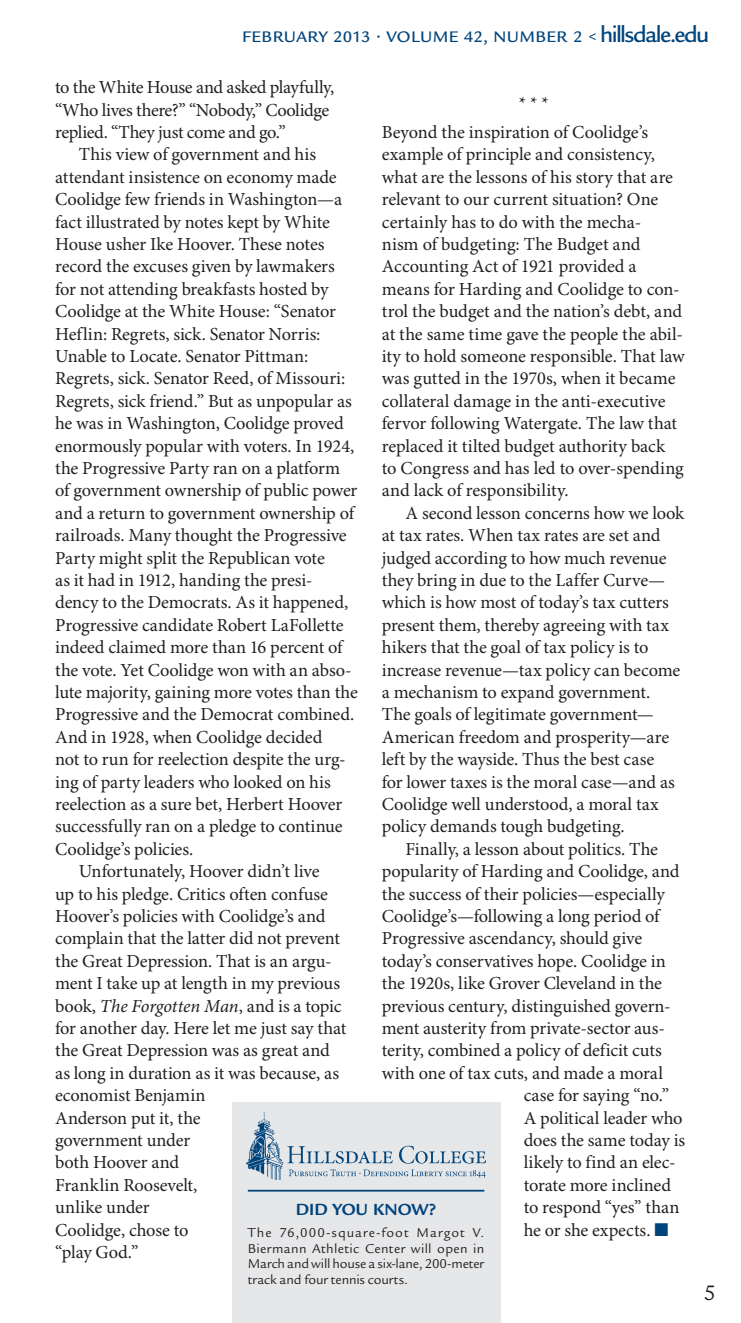
<style>
.page{position:relative;width:741px;height:1323px;background:#fff}
.page>*{position:absolute;margin:0;border:0;box-sizing:border-box;transform-origin:0 0}
.t1{font:22.75px "Legacy Sans";color:#231f20}
.t2{font:18.38px/22.4px "Minion Pro";letter-spacing:-.01em;color:#231f20}
.t3{font:18.38px "Minion Pro";letter-spacing:.01em;color:#231f20}
.t4{font:700 17.5px "Legacy Sans";color:#00447c}
.t5{font:500 16.62px "Legacy Sans";letter-spacing:.025em;color:#00447c;scale:1.05 1}
.t6{font:14px/15.8px "Legacy Sans";color:#231f20;text-align:justify}
.s1{font-weight:400}
.s2{font-size:24.5px}
.s3{font-style:italic}
.s4{color:#00447c}
</style>
<div class="page">
<div style="left:232px;top:1103px;width:268px;height:220px;background:#e6e7e8"></div>
<hr style="left:248px;top:1190px;width:236px;height:2px;background:#00447c">
<img style="left:246px;top:1113px;width:239px;height:67px">
<p class="t5" style="left:242px;top:27px;width:446px">FEBRUARY 2013 • VOLUME 42, NUMBER 2 <span class="s1">&lt;</span> <span class="s2">HILLSDALE.EDU</span></p>
<p class="t2" style="left:55px;top:77px;width:280px">to the White House and asked playfully, “Who lives there?” “Nobody,” Coolidge replied. “They just come and go.”</p>
<p class="t2" style="left:79px;top:144px;width:239px">This view of government and his</p>
<p class="t2" style="left:55px;top:167px;width:283px">attendant insistence on economy made</p>
<p class="t2" style="left:55px;top:189px;width:288px">Coolidge few friends in Washington—a</p>
<p class="t2" style="left:55px;top:211px;width:276px">fact illustrated by notes kept by White</p>
<p class="t2" style="left:55px;top:234px;width:271px">House usher Ike Hoover. These notes</p>
<p class="t2" style="left:55px;top:256px;width:281px">record the excuses given by lawmakers</p>
<p class="t2" style="left:55px;top:279px;width:275px">for not attending breakfasts hosted by</p>
<p class="t2" style="left:55px;top:301px;width:282px">Coolidge at the White House: “Senator</p>
<p class="t2" style="left:55px;top:323px;width:266px">Heflin: Regrets, sick. Senator Norris:</p>
<p class="t2" style="left:55px;top:346px;width:255px">Unable to Locate. Senator Pittman:</p>
<p class="t2" style="left:55px;top:368px;width:291px">Regrets, sick. Senator Reed, of Missouri:</p>
<p class="t2" style="left:55px;top:391px;width:298px">Regrets, sick friend.” But as unpopular as</p>
<p class="t2" style="left:55px;top:413px;width:290px">he was in Washington, Coolidge proved</p>
<p class="t2" style="left:55px;top:435px;width:300px">enormously popular with voters. In 1924,</p>
<p class="t2" style="left:55px;top:458px;width:286px">the Progressive Party ran on a platform</p>
<p class="t2" style="left:55px;top:480px;width:304px">of government ownership of public power</p>
<p class="t2" style="left:55px;top:503px;width:300px">and a return to government ownership of</p>
<p class="t2" style="left:55px;top:525px;width:293px">railroads. Many thought the Progressive</p>
<p class="t2" style="left:55px;top:547px;width:271px">Party might split the Republican vote</p>
<p class="t2" style="left:55px;top:570px;width:258px">as it had in 1912, handing the presi-</p>
<p class="t2" style="left:55px;top:592px;width:294px">dency to the Democrats. As it happened,</p>
<p class="t2" style="left:55px;top:615px;width:290px">Progressive candidate Robert LaFollette</p>
<p class="t2" style="left:55px;top:637px;width:289px">indeed claimed more than 16 percent of</p>
<p class="t2" style="left:55px;top:659px;width:298px">the vote. Yet Coolidge won with an abso-</p>
<p class="t2" style="left:55px;top:682px;width:304px">lute majority, gaining more votes than the</p>
<p class="t2" style="left:55px;top:704px;width:300px">Progressive and the Democrat combined.</p>
<p class="t2" style="left:55px;top:727px;width:268px">And in 1928, when Coolidge decided</p>
<p class="t2" style="left:55px;top:749px;width:292px">not to run for reelection despite the urg-</p>
<p class="t2" style="left:55px;top:771px;width:277px">ing of party leaders who looked on his</p>
<p class="t2" style="left:55px;top:794px;width:288px">reelection as a sure bet, Herbert Hoover</p>
<p class="t2" style="left:55px;top:816px;width:289px">successfully ran on a pledge to continue</p>
<p class="t2" style="left:55px;top:839px;width:140px">Coolidge’s policies.</p>
<p class="t2" style="left:79px;top:861px;width:242px">Unfortunately, Hoover didn’t live</p>
<p class="t2" style="left:55px;top:883px;width:274px">up to his pledge. Critics often confuse</p>
<p class="t2" style="left:55px;top:906px;width:272px">Hoover’s policies with Coolidge’s and</p>
<p class="t2" style="left:55px;top:928px;width:286px">complain that the latter did not prevent</p>
<p class="t2" style="left:55px;top:951px;width:278px">the Great Depression. That is an argu-</p>
<p class="t2" style="left:55px;top:973px;width:286px">ment I take up at length in my previous</p>
<p class="t2" style="left:55px;top:995px;width:288px">book, <span class="s3">The Forgotten Man</span>, and is a topic</p>
<p class="t2" style="left:55px;top:1018px;width:293px">for another day. Here let me just say that</p>
<p class="t2" style="left:55px;top:1040px;width:276px">the Great Depression was as great and</p>
<p class="t2" style="left:55px;top:1063px;width:285px">as long in duration as it was because, as</p>
<p class="t2" style="left:55px;top:1085px;width:152px">economist Benjamin</p>
<p class="t2" style="left:55px;top:1107px;width:147px">Anderson put it, the</p>
<p class="t2" style="left:55px;top:1130px;width:136px">government under</p>
<p class="t2" style="left:55px;top:1152px;width:125px">both Hoover and</p>
<p class="t2" style="left:55px;top:1175px;width:144px">Franklin Roosevelt,</p>
<p class="t3" style="left:55px;top:1196px;width:96px">unlike under</p>
<p class="t2" style="left:55px;top:1219px;width:135px">Coolidge, chose to</p>
<p class="t2" style="left:55px;top:1242px;width:85px">“play God.”</p>
<p class="t2" style="left:381px;top:89px;width:268px;line-height:29.4px;text-indent:137px">* * *<br>Beyond the inspiration of Coolidge’s</p>
<p class="t2" style="left:381px;top:144px;width:304px">example of principle and consistency, what are the lessons of his story that are relevant to our current situation? One certainly has to do with the mecha-<br>nism of budgeting: The Budget and Accounting Act of 1921 provided a means for Harding and Coolidge to con&shy;trol the budget and the nation’s debt, and at the same time gave the people the abil&shy;ity to hold someone responsible. That law was gutted in the 1970s, when it became collateral damage in the anti-executive fervor following Watergate. The law that replaced it tilted budget authority back to Congress and has led to over-spending and lack of responsibility.</p>
<p class="t2" style="left:381px;top:503px;width:304px;text-indent:24px">A second lesson concerns how we look at tax rates. When tax rates are set and judged according to how much revenue they bring in due to the Laffer Curve— which is how most of today’s tax cutters present them, thereby agreeing with tax hikers that the goal of tax policy is to increase revenue—tax policy can become a mechanism to expand government.<br>The goals of legitimate government— American freedom and prosperity—are left by the wayside. Thus the best case<br>for lower taxes is the moral case—and as Coolidge well understood, a moral tax policy demands tough budgeting.</p>
<p class="t2" style="left:405px;top:838px;width:254px">Finally, a lesson about politics. The</p>
<p class="t2" style="left:381px;top:861px;width:299px">popularity of Harding and Coolidge, and</p>
<p class="t2" style="left:381px;top:883px;width:284px">the success of their policies—especially</p>
<p class="t2" style="left:381px;top:906px;width:279px">Coolidge’s—following a long period of</p>
<p class="t2" style="left:381px;top:928px;width:262px">Progressive ascendancy, should give</p>
<p class="t2" style="left:381px;top:950px;width:285px">today’s conservatives hope. Coolidge in</p>
<p class="t2" style="left:381px;top:973px;width:281px">the 1920s, like Grover Cleveland in the</p>
<p class="t2" style="left:381px;top:995px;width:290px">previous century, distinguished govern-</p>
<p class="t2" style="left:381px;top:1018px;width:284px">ment austerity from private-sector aus-</p>
<p class="t2" style="left:381px;top:1040px;width:281px">terity, combined a policy of deficit cuts</p>
<p class="t2" style="left:381px;top:1062px;width:282px">with one of tax cuts, and made a moral</p>
<p class="t2" style="left:523px;top:1085px;width:147px">case for saying “no.”</p>
<p class="t2" style="left:523px;top:1107px;width:160px">A political leader who</p>
<p class="t2" style="left:523px;top:1130px;width:163px">does the same today is</p>
<p class="t2" style="left:523px;top:1152px;width:153px">likely to find an elec-</p>
<p class="t2" style="left:523px;top:1174px;width:149px">torate more inclined</p>
<p class="t2" style="left:523px;top:1197px;width:157px">to respond “yes” than</p>
<p class="t2" style="left:523px;top:1219px;width:146px">he or she expects. <span class="s4">■</span></p>
<p class="t4" style="left:296px;top:1199px;width:142px">DID YOU KNOW?</p>
<p class="t6" style="left:248px;top:1225px;width:238px">The 76,000-square-foot Margot V.<br>Biermann Athletic Center will open in March and will house a six-lane, 200-meter track and four tennis courts.</p>
<p class="t1" style="left:703px;top:1280px;width:14px">5</p>
</div>
